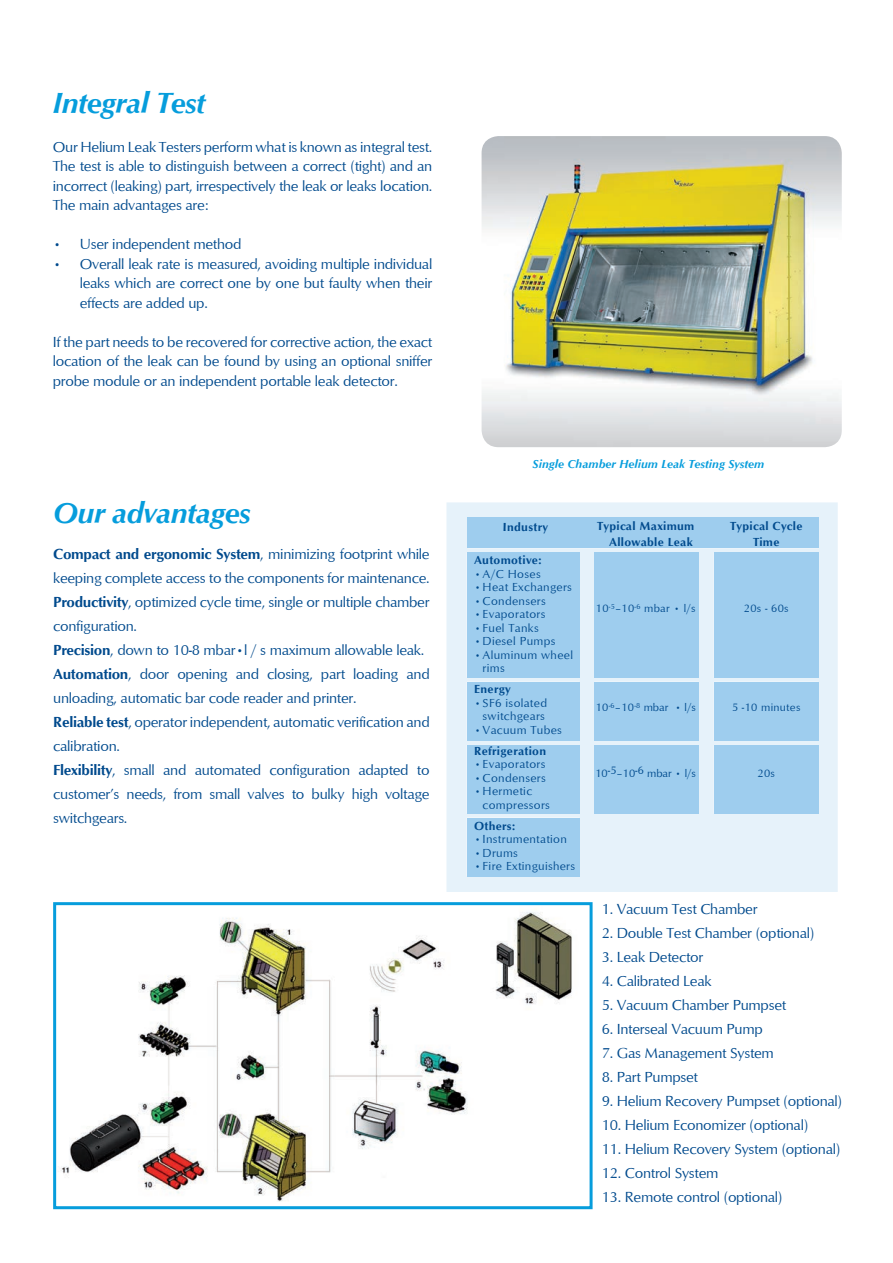
<style>
.page{position:relative;width:893px;height:1263px;background:#fff}
.page>*{position:absolute;margin:0;border:0;box-sizing:border-box;transform-origin:0 0}
.t1{font:italic 700 30px "Optimum";letter-spacing:-.02em;color:#069ddc}
.t2{font:15px/24px "Optimum";letter-spacing:-.02em;color:#004a8d;text-align:justify}
.t3{font:12px/13.5px "Optimum";letter-spacing:.025em;color:#004a8d}
.t4{font:700 12px/15.8px "Optimum";letter-spacing:.025em;color:#004a8d;text-align:center}
.t5{font:italic 700 12px "Optimum";color:#069ddc}
.t6{font:11.25px "Optimum";letter-spacing:.025em;color:#004a8d}
.s1{font-weight:700}
</style>
<div class="page">
<div style="left:446px;top:502px;width:392px;height:390px;background:#e6f2fa"></div>
<div style="left:714px;top:552px;width:104px;height:125px;background:#9ecdee"></div>
<div style="left:714px;top:682px;width:104px;height:59px;background:#9ecdee"></div>
<div style="left:714px;top:745px;width:104px;height:68px;background:#9ecdee"></div>
<div style="left:594px;top:552px;width:105px;height:125px;background:#9ecdee"></div>
<div style="left:594px;top:682px;width:105px;height:59px;background:#9ecdee"></div>
<div style="left:594px;top:745px;width:105px;height:68px;background:#9ecdee"></div>
<img style="left:482px;top:136px;width:360px;height:311px">
<div style="left:467px;top:552px;width:112px;height:125px;background:#9ecdee"></div>
<div style="left:467px;top:745px;width:112px;height:68px;background:#9ecdee"></div>
<div style="left:467px;top:818px;width:112px;height:58px;background:#9ecdee"></div>
<div style="left:467px;top:682px;width:112px;height:59px;background:#9ecdee"></div>
<div style="left:468px;top:518px;width:351px;height:30px;background:#9ecdee"></div>
<img style="left:61px;top:912px;width:511px;height:289px">
<div style="left:53px;top:902px;width:540px;height:307px;border:3px solid #069ddc"></div>
<h1 class="t1" style="left:53px;top:85px;width:154px">Integral Test</h1>
<p class="t2" style="left:53px;top:136px;width:381px;line-height:19.5px">Our Helium Leak Testers perform what is known as integral test.<br>The test is able to distinguish between a correct (tight) and an incorrect (leaking) part, irrespectively the leak or leaks location.<br>The main advantages are:</p>
<p class="t2" style="left:53px;top:232px;width:190px">• User independent method</p>
<p class="t2" style="left:80px;top:253px;width:354px;line-height:19.5px;text-indent:-27px">• Overall leak rate is measured, avoiding multiple individual leaks which are correct one by one but faulty when their effects are added up.</p>
<p class="t2" style="left:53px;top:331px;width:381px;line-height:19.5px">If the part needs to be recovered for corrective action, the exact location of the leak can be found by using an optional sniffer probe module or an independent portable leak detector.</p>
<h1 class="t1" style="left:53px;top:495px;width:199px">Our advantages</h1>
<p class="t2" style="left:53px;top:541px;width:378px;text-align:left"><span class="s1">Compact and ergonomic System</span>, minimizing footprint while keeping complete access to the components for maintenance.<br><span class="s1">Productivity</span>, optimized cycle time, single or multiple chamber configuration.<br><span class="s1">Precision</span>, down to 10-8 mbar•l / s maximum allowable leak.<br><span class="s1">Automation</span>, door opening and closing, part loading and unloading, automatic bar code reader and printer.<br><span class="s1">Reliable test</span>, operator independent, automatic verification and calibration.<br><span class="s1">Flexibility</span>, small and automated configuration adapted to customer’s needs, from small valves to bulky high voltage switchgears.</p>
<p class="t5" style="left:533px;top:457px;width:233px">Single Chamber Helium Leak Testing System</p>
<p class="t4" style="left:503px;top:519px;width:47px">Industry</p>
<p class="t4" style="left:474px;top:552px;width:69px">Automotive:</p>
<p class="t3" style="left:474px;top:567px;width:68px">• A/C Hoses</p>
<p class="t3" style="left:474px;top:580px;width:99px">• Heat Exchangers</p>
<p class="t3" style="left:474px;top:594px;width:73px">• Condensers</p>
<p class="t3" style="left:474px;top:607px;width:73px">• Evaporators</p>
<p class="t3" style="left:474px;top:621px;width:66px">• Fuel Tanks</p>
<p class="t3" style="left:474px;top:634px;width:83px">• Diesel Pumps</p>
<p class="t3" style="left:483px;top:648px;width:92px;text-indent:-9px">• Aluminum wheel rims</p>
<p class="t4" style="left:474px;top:681px;width:38px">Energy</p>
<p class="t3" style="left:474px;top:696px;width:74px;text-align:center">• SF6 isolated switchgears</p>
<p class="t3" style="left:474px;top:723px;width:89px">• Vacuum Tubes</p>
<p class="t4" style="left:474px;top:743px;width:73px">Refrigeration</p>
<p class="t3" style="left:474px;top:757px;width:73px">• Evaporators</p>
<p class="t3" style="left:474px;top:771px;width:73px">• Condensers</p>
<p class="t3" style="left:483px;top:784px;width:69px;text-indent:-9px">• Hermetic compressors</p>
<p class="t4" style="left:474px;top:818px;width:42px">Others:</p>
<p class="t3" style="left:474px;top:832px;width:94px">• Instrumentation</p>
<p class="t3" style="left:474px;top:846px;width:45px">• Drums</p>
<p class="t3" style="left:474px;top:859px;width:103px">• Fire Extinguishers</p>
<p class="t4" style="left:597px;top:518px;width:99px;text-align:right">Typical Maximum<br>Allowable Leak</p>
<p class="t6" style="left:596px;top:601px;width:101px">10<sup>-5</sup>–10<sup>-6</sup> mbar • l/s</p>
<p class="t4" style="left:730px;top:518px;width:74px">Typical Cycle<br>Time</p>
<p class="t6" style="left:744px;top:601px;width:46px">20s - 60s</p>
<p class="t6" style="left:596px;top:700px;width:102px">10<sup>-6</sup>–10<sup>-8</sup> mbar • l/s</p>
<p class="t6" style="left:595px;top:766px;width:102px">10-5–10-6 mbar • l/s</p>
<p class="t6" style="left:732px;top:700px;width:70px">5 -10 minutes</p>
<p class="t6" style="left:757px;top:766px;width:19px">20s</p>
<p class="t2" style="left:602px;top:896px;width:157px">1. Vacuum Test Chamber</p>
<p class="t2" style="left:602px;top:920px;width:214px">2. Double Test Chamber (optional)</p>
<p class="t2" style="left:602px;top:944px;width:103px">3. Leak Detector</p>
<p class="t2" style="left:602px;top:968px;width:111px">4. Calibrated Leak</p>
<p class="t2" style="left:602px;top:992px;width:186px">5. Vacuum Chamber Pumpset</p>
<p class="t2" style="left:602px;top:1016px;width:163px">6. Interseal Vacuum Pump</p>
<p class="t2" style="left:602px;top:1040px;width:174px">7. Gas Management System</p>
<p class="t2" style="left:602px;top:1064px;width:98px">8. Part Pumpset</p>
<p class="t2" style="left:602px;top:1088px;width:242px">9. Helium Recovery Pumpset (optional)</p>
<p class="t2" style="left:602px;top:1112px;width:208px">10. Helium Economizer (optional)</p>
<p class="t2" style="left:602px;top:1136px;width:240px">11. Helium Recovery System (optional)</p>
<p class="t2" style="left:602px;top:1160px;width:118px">12. Control System</p>
<p class="t2" style="left:602px;top:1184px;width:182px">13. Remote control (optional)</p>
</div>
